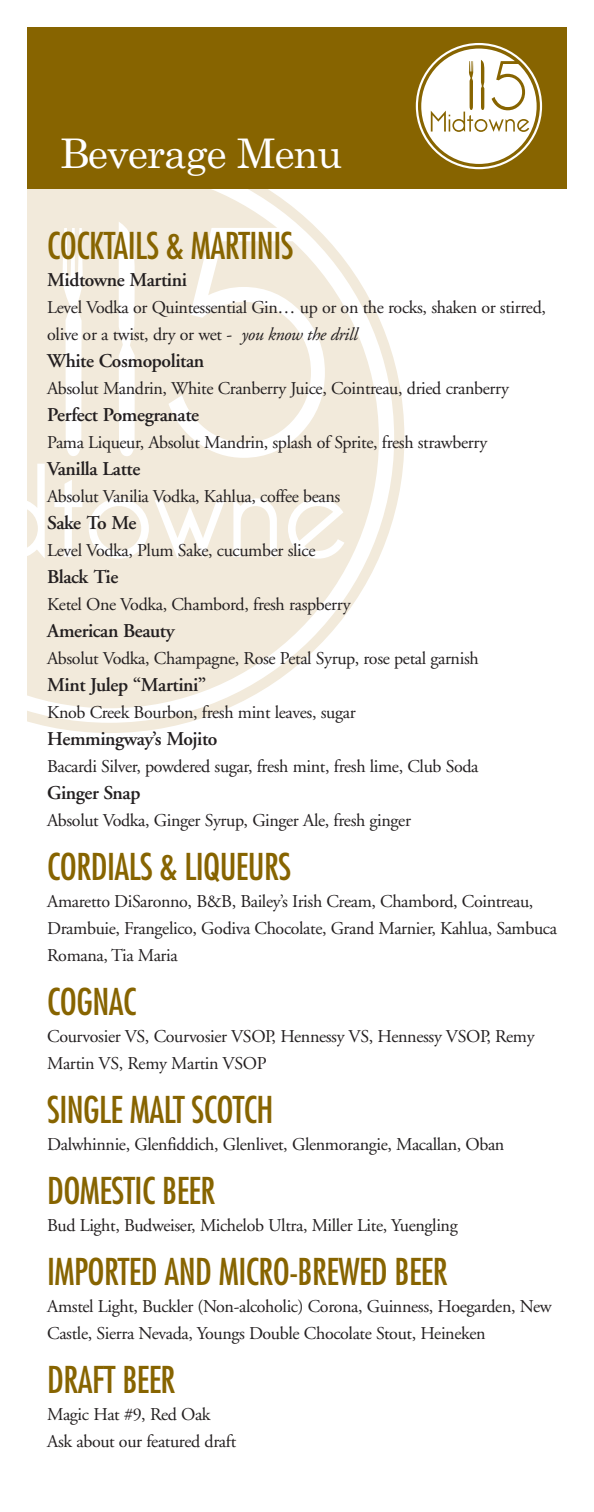
<style>
.page{position:relative;width:594px;height:1512px;background:#fff}
.page>*{position:absolute;margin:0;border:0;box-sizing:border-box;transform-origin:0 0}
.t1{font:40.8px "Century Schoolbook";letter-spacing:-.03em;color:#fff}
.t2{font:condensed 36px "Futura";letter-spacing:-.015em;color:#876400}
.t3{font:600 19.5px "Adobe Garamond";letter-spacing:-.02em;color:#231f20}
.t4{font:18px/27px "Adobe Garamond";letter-spacing:-.02em;color:#231f20}
.s1{font-style:italic}
</style>
<div class="page">
<div style="left:27px;top:27px;width:540px;height:162px;background:#876400"></div>
<svg style="left:416px;top:43px;width:126px;height:126px"></svg>
<svg style="left:27px;top:189px;width:377px;height:544px;fill:#f2eadb"></svg>
<h1 class="t1" style="left:60px;top:138px;width:284px">Beverage Menu</h1>
<h2 class="t2" style="left:47px;top:229px;width:248px">COCKTAILS &amp; MARTINIS</h2>
<p class="t3" style="left:47px;top:272px;width:141px">Midtowne Martini</p>
<p class="t4" style="left:47px;top:296px;width:500px">Level Vodka or Quintessential Gin… up or on the rocks, shaken or stirred, olive or a twist, dry or wet - <span class="s1">you know the drill</span></p>
<p class="t3" style="left:47px;top:353px;width:158px">White Cosmopolitan</p>
<p class="t4" style="left:47px;top:377px;width:463px">Absolut Mandrin, White Cranberry Juice, Cointreau, dried cranberry</p>
<p class="t3" style="left:47px;top:407px;width:153px">Perfect Pomegranate</p>
<p class="t4" style="left:47px;top:431px;width:442px">Pama Liqueur, Absolut Mandrin, splash of Sprite, fresh strawberry</p>
<p class="t3" style="left:47px;top:461px;width:95px">Vanilla Latte</p>
<p class="t4" style="left:47px;top:485px;width:295px">Absolut Vanilia Vodka, Kahlua, coffee beans</p>
<p class="t3" style="left:47px;top:515px;width:91px">Sake To Me</p>
<p class="t4" style="left:47px;top:539px;width:270px">Level Vodka, Plum Sake, cucumber slice</p>
<p class="t3" style="left:47px;top:569px;width:73px">Black Tie</p>
<p class="t4" style="left:47px;top:593px;width:305px">Ketel One Vodka, Chambord, fresh raspberry</p>
<p class="t3" style="left:47px;top:623px;width:129px">American Beauty</p>
<p class="t4" style="left:47px;top:647px;width:433px">Absolut Vodka, Champagne, Rose Petal Syrup, rose petal garnish</p>
<p class="t3" style="left:47px;top:677px;width:160px">Mint Julep “Martini”</p>
<p class="t4" style="left:47px;top:701px;width:310px">Knob Creek Bourbon, fresh mint leaves, sugar</p>
<p class="t3" style="left:47px;top:731px;width:172px">Hemmingway’s Mojito</p>
<p class="t4" style="left:47px;top:755px;width:433px">Bacardi Silver, powdered sugar, fresh mint, fresh lime, Club Soda</p>
<p class="t3" style="left:47px;top:785px;width:95px">Ginger Snap</p>
<p class="t4" style="left:47px;top:809px;width:365px">Absolut Vodka, Ginger Syrup, Ginger Ale, fresh ginger</p>
<h2 class="t2" style="left:47px;top:850px;width:245px">CORDIALS &amp; LIQUEURS</h2>
<p class="t4" style="left:47px;top:890px;width:511px">Amaretto DiSaronno, B&amp;B, Bailey’s Irish Cream, Chambord, Cointreau,<br>Drambuie, Frangelico, Godiva Chocolate, Grand Marnier, Kahlua, Sambuca<br>Romana, Tia Maria</p>
<h2 class="t2" style="left:47px;top:985px;width:91px">COGNAC</h2>
<p class="t4" style="left:47px;top:1025px;width:489px">Courvosier VS, Courvosier VSOP, Hennessy VS, Hennessy VSOP, Remy<br>Martin VS, Remy Martin VSOP</p>
<h2 class="t2" style="left:47px;top:1093px;width:228px">SINGLE MALT SCOTCH</h2>
<p class="t4" style="left:47px;top:1133px;width:459px">Dalwhinnie, Glenfiddich, Glenlivet, Glenmorangie, Macallan, Oban</p>
<h2 class="t2" style="left:47px;top:1174px;width:170px">DOMESTIC BEER</h2>
<p class="t4" style="left:47px;top:1214px;width:412px">Bud Light, Budweiser, Michelob Ultra, Miller Lite, Yuengling</p>
<h2 class="t2" style="left:47px;top:1255px;width:402px">IMPORTED AND MICRO-BREWED BEER</h2>
<p class="t4" style="left:47px;top:1295px;width:506px">Amstel Light, Buckler (Non-alcoholic) Corona, Guinness, Hoegarden, New<br>Castle, Sierra Nevada, Youngs Double Chocolate Stout, Heineken</p>
<h2 class="t2" style="left:47px;top:1363px;width:130px">DRAFT BEER</h2>
<p class="t4" style="left:47px;top:1403px;width:191px">Magic Hat #9, Red Oak<br>Ask about our featured draft</p>
</div>
